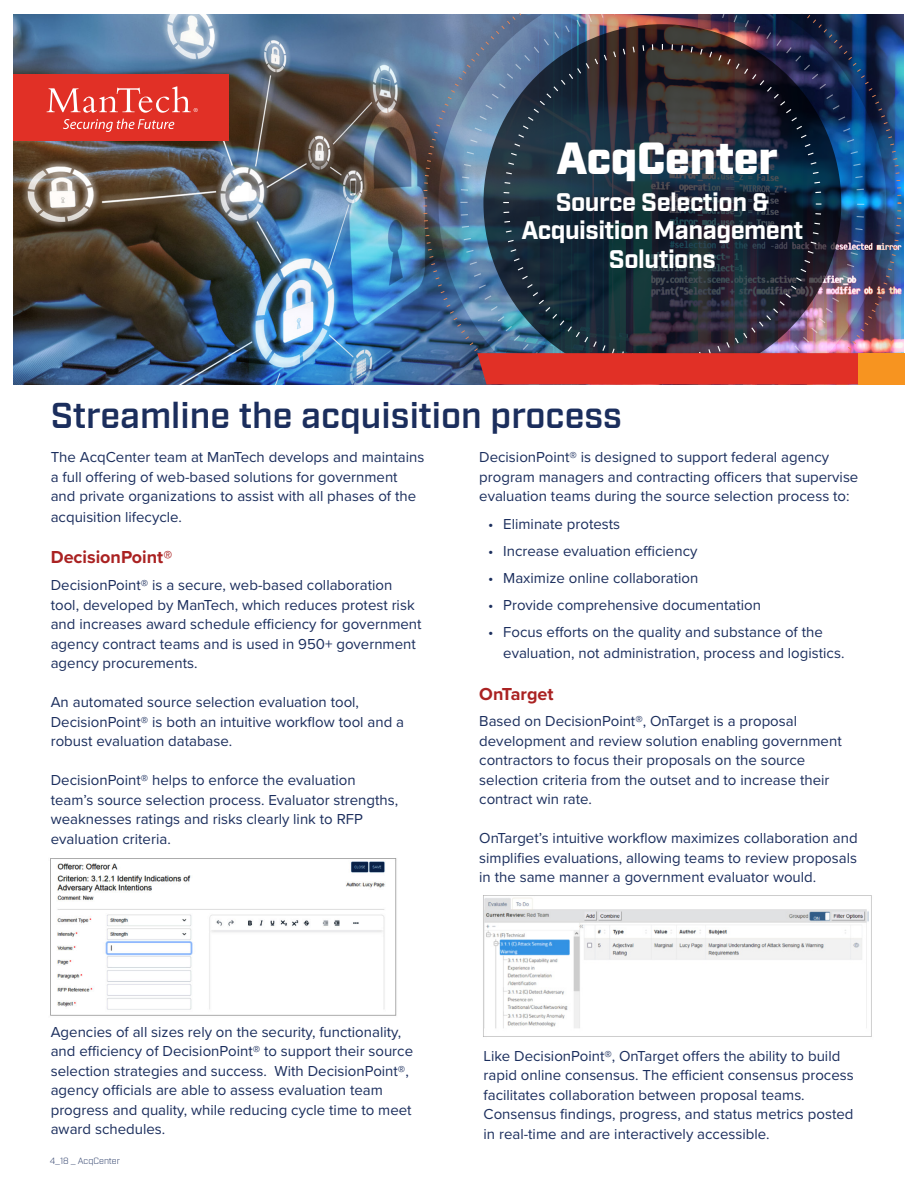
<style>
.page{position:relative;width:918px;height:1188px;background:#fff}
.page>*{position:absolute;margin:0;border:0;box-sizing:border-box;transform-origin:0 0}
.t1{font:900 45px "Industry";color:#fff}
.t2{font:600 36px "Industry";color:#1b2e5d}
.t3{font:700 25.5px/28.5px "Industry";letter-spacing:-.02em;color:#fff;text-align:center}
.Sub_Title{font:700 18px "Proxima Nova";color:#a22}
.Body_Copy{font:15px/19.5px "Proxima Nova";color:#1b2e5d}
.t4{font:300 9px "Industry";color:#1b2e5d}
</style>
<div class="page">
<img style="left:14px;top:14px;width:890px;height:370px">
<div style="left:14px;top:75px;width:216px;height:66px;background:#e13026"></div>
<img style="left:423px;top:14px;width:478px;height:370px">
<div style="left:858px;top:353px;width:46px;height:31px;background:#f79420"></div>
<svg style="left:63px;top:119px;width:111px;height:13px"></svg>
<svg style="left:47px;top:86px;width:151px;height:27px"></svg>
<img style="left:483px;top:895px;width:389px;height:142px">
<img style="left:50px;top:858px;width:347px;height:158px">
<p class="t1" style="left:557px;top:131px;width:223px">AcqCenter</p>
<p class="t3" style="left:556px;top:189px;width:215px">Source Selection &amp;</p>
<p class="t3" style="left:521px;top:218px;width:283px">Acquisition Management<br>Solutions</p>
<p class="t2" style="left:51px;top:394px;width:573px">Streamline the acquisition process</p>
<p class="Body_Copy" style="left:51px;top:447px;width:375px">The AcqCenter team at ManTech develops and maintains a full offering of web-based solutions for government and private organizations to assist with all phases of the</p>
<p class="Body_Copy" style="left:51px;top:507px;width:133px">acquisition lifecycle.</p>
<p class="Sub_Title" style="left:51px;top:543px;width:123px">DecisionPoint®</p>
<p class="Body_Copy" style="left:51px;top:575px;width:372px">DecisionPoint® is a secure, web-based collaboration tool, developed by ManTech, which reduces protest risk and increases award schedule efficiency for government agency contract teams and is used in 950+ government agency procurements.</p>
<p class="Body_Copy" style="left:51px;top:692px;width:355px">An automated source selection evaluation tool,<br>DecisionPoint® is both an intuitive workflow tool and a robust evaluation database.</p>
<p class="Body_Copy" style="left:51px;top:770px;width:349px">DecisionPoint® helps to enforce the evaluation team’s source selection process. Evaluator strengths, weaknesses ratings and risks clearly link to RFP evaluation criteria.</p>
<p class="Body_Copy" style="left:479px;top:447px;width:381px">DecisionPoint® is designed to support federal agency program managers and contracting officers that supervise evaluation teams during the source selection process to:</p>
<p class="Body_Copy" style="left:488px;top:514px;width:134px">• Eliminate protests</p>
<p class="Body_Copy" style="left:488px;top:541px;width:211px">• Increase evaluation efficiency</p>
<p class="Body_Copy" style="left:488px;top:568px;width:212px">• Maximize online collaboration</p>
<p class="Body_Copy" style="left:488px;top:595px;width:274px">• Provide comprehensive documentation</p>
<p class="Body_Copy" style="left:503px;top:621px;width:343px;line-height:21px;text-indent:-15px">• Focus efforts on the quality and substance of the evaluation, not administration, process and logistics.</p>
<p class="Sub_Title" style="left:479px;top:681px;width:76px">OnTarget</p>
<p class="Body_Copy" style="left:479px;top:711px;width:364px">Based on DecisionPoint®, OnTarget is a proposal development and review solution enabling government contractors to focus their proposals on the source selection criteria from the outset and to increase their contract win rate.</p>
<p class="Body_Copy" style="left:479px;top:828px;width:380px;text-align:justify">OnTarget’s intuitive workflow maximizes collaboration and simplifies evaluations, allowing teams to review proposals in the same manner a government evaluator would.</p>
<p class="Body_Copy" style="left:51px;top:1022px;width:364px">Agencies of all sizes rely on the security, functionality, and efficiency of DecisionPoint® to support their source selection strategies and success. With DecisionPoint®, agency officials are able to assess evaluation team progress and quality, while reducing cycle time to meet award schedules.</p>
<p class="t4" style="left:50px;top:1155px;width:72px">4_18 _ AcqCenter</p>
<p class="Body_Copy" style="left:484px;top:1045px;width:372px">Like DecisionPoint®, OnTarget offers the ability to build rapid online consensus. The efficient consensus process facilitates collaboration between proposal teams.<br>Consensus findings, progress, and status metrics posted in real-time and are interactively accessible.</p>
</div>
